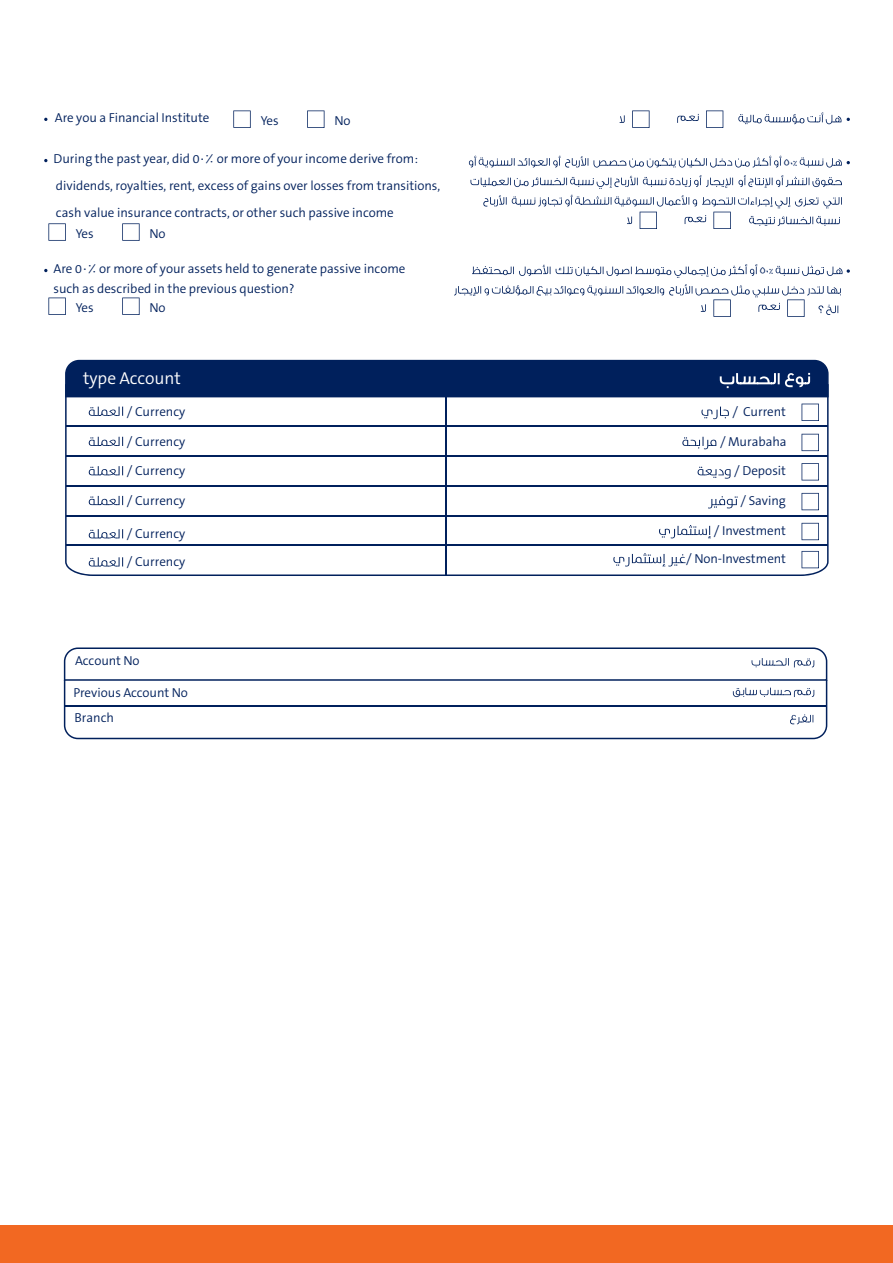
<style>
.page{position:relative;width:893px;height:1263px;background:#fff}
.page>*{position:absolute;margin:0;border:0;box-sizing:border-box;transform-origin:0 0}
.t1{font:300 17.4px "Bahij The Sans Arabic";color:#fff}
.t2{font:300 13.05px/27px "Bahij The Sans Arabic";color:#00205c}
.t3{font:300 11.55px "GESS Two";color:#00205c}
.s1{font-family:"Adobe Arabic";font-weight:400}
</style>
<div class="page">
<svg style="left:738px;top:112px;width:103px;height:12px"></svg>
<svg style="left:65px;top:397px;width:764px;height:179px"></svg>
<svg style="left:701px;top:407px;width:28px;height:12px"></svg>
<svg style="left:89px;top:407px;width:34px;height:9px"></svg>
<svg style="left:89px;top:437px;width:34px;height:9px"></svg>
<svg style="left:89px;top:466px;width:34px;height:9px"></svg>
<svg style="left:89px;top:496px;width:34px;height:9px"></svg>
<svg style="left:89px;top:529px;width:34px;height:9px"></svg>
<svg style="left:89px;top:557px;width:34px;height:9px"></svg>
<svg style="left:682px;top:437px;width:34px;height:12px"></svg>
<svg style="left:698px;top:467px;width:32px;height:12px"></svg>
<svg style="left:708px;top:496px;width:30px;height:12px"></svg>
<svg style="left:659px;top:525px;width:52px;height:13px"></svg>
<svg style="left:677px;top:114px;width:22px;height:9px"></svg>
<svg style="left:620px;top:115px;width:5px;height:8px"></svg>
<div style="left:65px;top:360px;width:764px;height:37px;background:#00205c"></div>
<svg style="left:233px;top:110px;width:18px;height:18px"></svg>
<svg style="left:307px;top:110px;width:17px;height:18px"></svg>
<svg style="left:48px;top:223px;width:18px;height:18px"></svg>
<svg style="left:122px;top:223px;width:18px;height:18px"></svg>
<svg style="left:48px;top:297px;width:18px;height:18px"></svg>
<svg style="left:122px;top:297px;width:18px;height:18px"></svg>
<svg style="left:632px;top:110px;width:17px;height:18px"></svg>
<svg style="left:706px;top:110px;width:17px;height:18px"></svg>
<svg style="left:801px;top:404px;width:18px;height:17px"></svg>
<svg style="left:801px;top:434px;width:18px;height:17px"></svg>
<svg style="left:801px;top:463px;width:18px;height:17px"></svg>
<svg style="left:801px;top:493px;width:18px;height:17px"></svg>
<svg style="left:801px;top:523px;width:18px;height:17px"></svg>
<svg style="left:613px;top:553px;width:73px;height:13px"></svg>
<svg style="left:801px;top:551px;width:18px;height:17px"></svg>
<svg style="left:472px;top:264px;width:285px;height:14px"></svg>
<svg style="left:454px;top:284px;width:387px;height:33px"></svg>
<svg style="left:64px;top:647px;width:763px;height:92px"></svg>
<svg style="left:776px;top:266px;width:74px;height:10px"></svg>
<svg style="left:469px;top:156px;width:312px;height:12px"></svg>
<svg style="left:470px;top:175px;width:372px;height:14px"></svg>
<svg style="left:483px;top:195px;width:359px;height:34px"></svg>
<svg style="left:800px;top:157px;width:50px;height:11px"></svg>
<hr style="left:66px;top:426px;width:762px;height:1px;background:#00205c">
<hr style="left:66px;top:455px;width:762px;height:2px;background:#00205c">
<hr style="left:66px;top:485px;width:762px;height:2px;background:#00205c">
<hr style="left:66px;top:515px;width:762px;height:1px;background:#00205c">
<hr style="left:66px;top:545px;width:762px;height:1px;background:#00205c">
<hr style="left:65px;top:706px;width:762px;height:1px;background:#00205c">
<hr style="left:446px;top:397px;width:1px;height:178px;background:#00205c">
<div style="left:0;top:1225px;width:893px;height:38px;background:#f26822"></div>
<p class="t2" style="left:55px;top:104px;width:156px">Are you a Financial Institute</p>
<p class="t2" style="left:261px;top:107px;width:19px">Yes</p>
<p class="t2" style="left:335px;top:107px;width:18px">No</p>
<p class="t2" style="left:53px;top:145px;width:388px">During the past year, did ٥٠٪ or more of your income derive from: dividends, royalties, rent, excess of gains over losses from transitions, cash value insurance contracts, or other such passive income</p>
<p class="t2" style="left:76px;top:220px;width:19px">Yes</p>
<p class="t2" style="left:150px;top:220px;width:18px">No</p>
<p class="t2" style="left:53px;top:259px;width:354px;line-height:19.5px">Are ٥٠٪ or more of your assets held to generate passive income such as described in the previous question?</p>
<p class="t2" style="left:76px;top:294px;width:19px">Yes</p>
<p class="t2" style="left:150px;top:294px;width:18px">No</p>
<h1 class="t1" style="left:83px;top:368px;width:99px">type Account</h1>
<p class="t3" style="left:783px;top:155px;width:15px">٥٠<span class="s1">٪</span></p>
<p class="t3" style="left:759px;top:263px;width:15px">٥٠<span class="s1">٪</span></p>
<p class="t2" style="left:127px;top:398px;width:60px">/ Currency</p>
<p class="t2" style="left:732px;top:398px;width:55px">/ Current</p>
<p class="t2" style="left:127px;top:428px;width:60px">/ Currency</p>
<p class="t2" style="left:127px;top:457px;width:60px">/ Currency</p>
<p class="t2" style="left:127px;top:487px;width:60px">/ Currency</p>
<p class="t2" style="left:127px;top:520px;width:60px;line-height:28px">/ Currency / Currency</p>
<p class="t2" style="left:720px;top:428px;width:68px">/ Murabaha</p>
<p class="t2" style="left:734px;top:457px;width:53px">/ Deposit</p>
<p class="t2" style="left:741px;top:487px;width:47px">/ Saving</p>
<p class="t2" style="left:714px;top:517px;width:74px">/ Investment</p>
<p class="t2" style="left:686px;top:545px;width:101px">/ Non-Investment</p>
<p class="t2" style="left:75px;top:647px;width:66px">Account No</p>
<p class="t2" style="left:73px;top:680px;width:116px;line-height:25.3px">Previous Account No<br>Branch</p>
</div>
